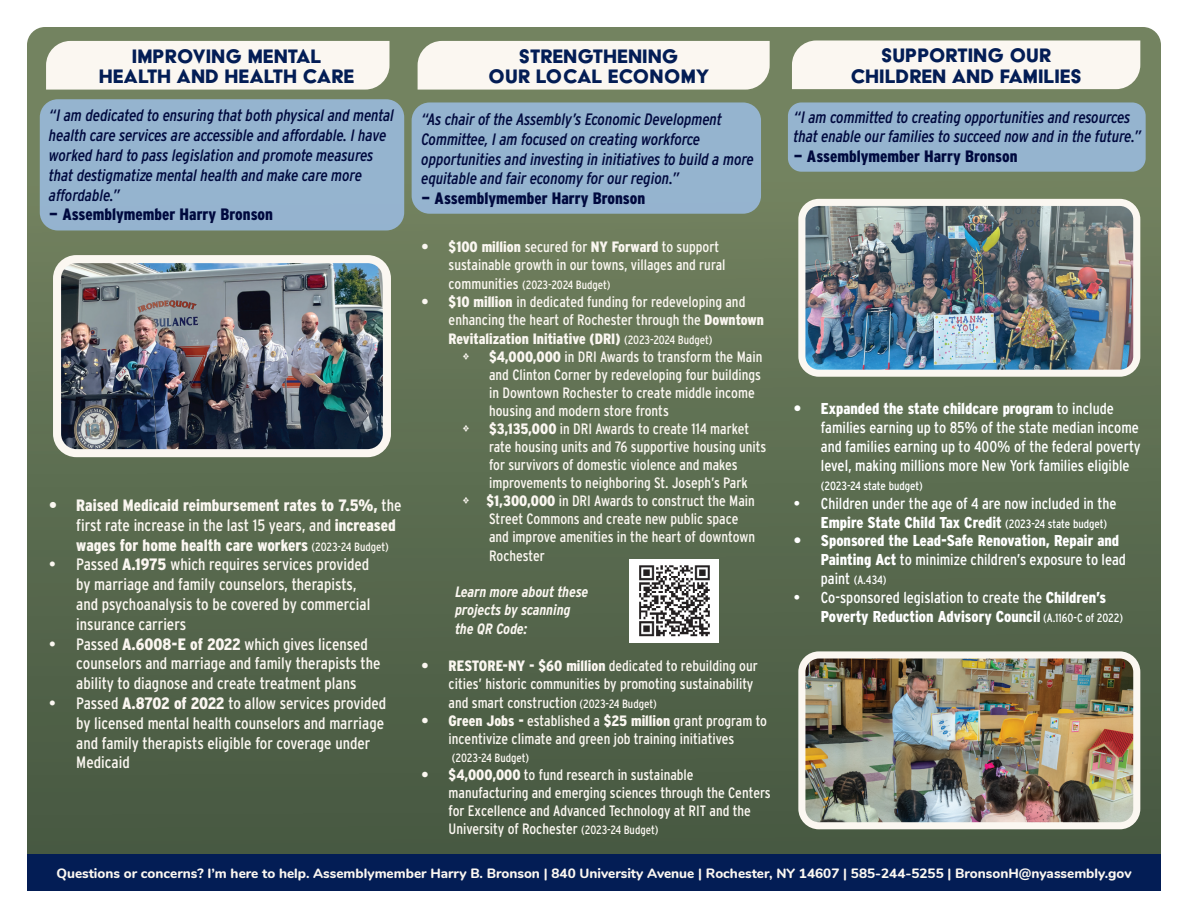
<style>
.page{position:relative;width:1188px;height:918px;background:#fff}
.page>*{position:absolute;margin:0;border:0;box-sizing:border-box;transform-origin:0 0}
.t1{font:22.5px/21px "Acier BAT Text Solid";color:#031d55;text-align:center}
.t2{font:italic 16.5px/19.8px "Interstate Condensed";color:#00093e}
.t3{font:16.5px/19.8px "Interstate Condensed";color:#fbf7f1}
.t4{font:900 16.5px/19.8px "Interstate Condensed";color:#fbf7f1}
.t5{font:900 16.5px "Interstate Condensed";color:#00093e}
.t6{font:15.75px/18.9px "Interstate Condensed";color:#fff}
.t7{font:900 15.75px/18.9px "Interstate Condensed";color:#fff}
.t8{font:15px/18px "Interstate Condensed";color:#fbf7f1}
.t9{font:italic 700 15px/18.5px "Interstate Condensed";color:#fbf7f1}
.t10{font:15px "Amador";color:#fbf7f1}
.t11{font:800 13.5px "Nunito";color:#fbf7f1}
.t12{font:12px "Interstate Condensed";letter-spacing:-.01em;color:#fbf7f1}
.t13{font:12px "Interstate Condensed";letter-spacing:-.005em;color:#fff}
.s1{font-weight:400}
.s2{font-weight:400;font-size:12px}
.s3{font-weight:900}
.s4{font-size:15px}
.s5{font-size:12px}
.s6{font-family:"Amador"}
.s7{font-size:15.75px}
</style>
<div class="page">
<div style="left:27px;top:27px;width:1134px;height:864px;background:linear-gradient(to bottom,#798965,#445640);border-radius:18px"></div>
<div style="left:46px;top:41px;width:344px;height:49px;background:#fbf7f1"></div>
<div style="left:792px;top:40px;width:348px;height:49px;background:#fbf7f1"></div>
<div style="left:418px;top:41px;width:352px;height:49px;background:#fbf7f1"></div>
<div style="left:40px;top:99px;width:364px;height:131px;background:#95b4cf;border-radius:18px"></div>
<div style="left:412px;top:102px;width:349px;height:112px;background:#95b4cf;border-radius:18px"></div>
<div style="left:788px;top:102px;width:358px;height:70px;background:#95b4cf;border-radius:14px"></div>
<div style="left:27px;top:854px;width:1134px;height:37px;background:#031d55"></div>
<img style="left:802px;top:202px;width:335px;height:171px">
<div style="left:798px;top:199px;width:342px;height:178px;border:7px solid #fbf7f1;border-radius:17px"></div>
<img style="left:803px;top:655px;width:334px;height:171px">
<div style="left:798px;top:651px;width:342px;height:178px;border:7px solid #fbf7f1;border-radius:17px"></div>
<img style="left:57px;top:259px;width:330px;height:194px">
<div style="left:53px;top:255px;width:338px;height:202px;border:8px solid #fbf7f1;border-radius:19px"></div>
<img style="left:629px;top:560px;width:89px;height:83px">
<h1 class="t1" style="left:99px;top:45px;width:257px">IMPROVING MENTAL<br>HEALTH AND HEALTH CARE</h1>
<p class="t2" style="left:49px;top:106px;width:346px">“I am dedicated to ensuring that both physical and mental health care services are accessible and affordable. I have worked hard to pass legislation and promote measures that destigmatize mental health and make care more affordable.”</p>
<p class="t5" style="left:49px;top:205px;width:225px">— Assemblymember Harry Bronson</p>
<p class="t4" style="left:76px;top:495px;width:327px;text-indent:-27px">• Raised Medicaid reimbursement rates to 7.5%, <span class="s1">the first rate increase in the last 15 years, and</span> increased wages for home health care workers <span class="s2">(2023-24 Budget)</span></p>
<p class="t3" style="left:76px;top:555px;width:296px;text-indent:-27px">• Passed <span class="s3">A.1975</span> which requires services provided by marriage and family counselors, therapists, and psychoanalysis to be covered by commercial insurance carriers</p>
<p class="t3" style="left:76px;top:634px;width:306px;text-indent:-27px">• Passed <span class="s3">A.6008-E of 2022</span> which gives licensed counselors and marriage and family therapists the ability to diagnose and create treatment plans</p>
<p class="t3" style="left:76px;top:693px;width:311px;text-indent:-27px">• Passed <span class="s3">A.8702 of 2022</span> to allow services provided by licensed mental health counselors and marriage and family therapists eligible for coverage under Medicaid</p>
<h1 class="t1" style="left:488px;top:45px;width:223px">STRENGTHENING<br>OUR LOCAL ECONOMY</h1>
<p class="t2" style="left:422px;top:109px;width:334px">“As chair of the Assembly’s Economic Development Committee, I am focused on creating workforce opportunities and investing in initiatives to build a more equitable and fair economy for our region.”</p>
<p class="t5" style="left:422px;top:189px;width:225px">— Assemblymember Harry Bronson</p>
<p class="t8" style="left:449px;top:237px;width:278px;text-indent:-27px"><span class="s3">• $100 million</span> secured for <span class="s3">NY Forward</span> to support sustainable growth in our towns, villages and rural</p>
<p class="t12" style="left:449px;top:278px;width:164px"><span class="s4">communities</span> (2023-2024 Budget)</p>
<p class="t8" style="left:449px;top:292px;width:317px;line-height:18.5px;text-indent:-27px"><span class="s3">• $10 million</span> in dedicated funding for redeveloping and enhancing the heart of Rochester through the <span class="s3">Downtown<br>Revitalization Initiative (DRI)</span> <span class="s5">(2023-2024 Budget)</span></p>
<p class="t10" style="left:462px;top:347px;width:9px">∑</p>
<p class="t8" style="left:489px;top:347px;width:275px"><span class="s3">$4,000,000</span> in DRI Awards to transform the Main and Clinton Corner by redeveloping four buildings in Downtown Rochester to create middle income housing and modern store fronts</p>
<p class="t10" style="left:462px;top:419px;width:9px">∑</p>
<p class="t8" style="left:489px;top:419px;width:262px"><span class="s3">$3,135,000</span> in DRI Awards to create 114 market</p>
<p class="t8" style="left:489px;top:437px;width:279px">rate housing units and 76 supportive housing units</p>
<p class="t8" style="left:489px;top:455px;width:250px">for survivors of domestic violence and makes</p>
<p class="t8" style="left:489px;top:473px;width:260px">improvements to neighboring St. Joseph’s Park</p>
<p class="t8" style="left:462px;top:491px;width:294px"><span class="s6">∑</span> <span class="s3">$1,300,000</span> in DRI Awards to construct the Main</p>
<p class="t8" style="left:489px;top:509px;width:251px">Street Commons and create new public space</p>
<p class="t8" style="left:489px;top:527px;width:268px">and improve amenities in the heart of downtown</p>
<p class="t8" style="left:489px;top:546px;width:57px">Rochester</p>
<p class="t9" style="left:455px;top:583px;width:135px">Learn more about these projects by scanning the QR Code:</p>
<p class="t8" style="left:449px;top:657px;width:311px;line-height:18.5px;text-indent:-27px"><span class="s3">• RESTORE-NY - $60 million</span> dedicated to rebuilding our cities’ historic communities by promoting sustainability and smart construction <span class="s5">(2023-24 Budget)</span></p>
<p class="t8" style="left:422px;top:712px;width:347px;text-align:center"><span class="s3">• Green Jobs -</span> established a <span class="s3">$25 million</span> grant program to incentivize climate and green job training initiatives</p>
<p class="t12" style="left:452px;top:751px;width:79px">(2023-24 Budget)</p>
<p class="t8" style="left:449px;top:766px;width:324px;text-indent:-27px"><span class="s3">• $4,000,000</span> to fund research in sustainable manufacturing and emerging sciences through the Centers for Excellence and Advanced Technology at RIT and the University of Rochester <span class="s5">(2023-24 Budget)</span></p>
<h1 class="t1" style="left:850px;top:44px;width:233px">SUPPORTING OUR<br>CHILDREN AND FAMILIES</h1>
<p class="t2" style="left:794px;top:107px;width:349px">“I am committed to creating opportunities and resources that enable our families to succeed now and in the future.”</p>
<p class="t5" style="left:794px;top:147px;width:225px">— Assemblymember Harry Bronson</p>
<p class="t6" style="left:821px;top:399px;width:321px;text-indent:-27px"><span class="s3">• Expanded the state childcare program</span> to include families earning up to 85% of the state median income and families earning up to 400% of the federal poverty level, making millions more New York families eligible</p>
<p class="t13" style="left:821px;top:479px;width:103px">(2023-24 state budget)</p>
<p class="t6" style="left:821px;top:494px;width:297px;text-indent:-27px">• Children under the age of 4 are now included in the<br><span class="s3">Empire State Child Tax Credit</span> <span class="s5">(2023-24 state budget)</span></p>
<p class="t7" style="left:821px;top:531px;width:307px;text-indent:-27px">• Sponsored the Lead-Safe Renovation, Repair and<br>Painting Act <span class="s1">to minimize children’s exposure to lead</span></p>
<p class="t13" style="left:821px;top:573px;width:67px"><span class="s7">paint</span> (A.434)</p>
<p class="t7" style="left:821px;top:588px;width:304px;text-indent:-27px"><span class="s1">• Co-sponsored legislation to create the</span> Children’s<br>Poverty Reduction Advisory Council <span class="s2">(A.1160-C of 2022)</span></p>
<p class="t11" style="left:56px;top:863px;width:1077px">Questions or concerns? I’m here to help. Assemblymember Harry B. Bronson | 840 University Avenue | Rochester, NY 14607 | 585-244-5255 | BronsonH@nyassembly.gov</p>
</div>
